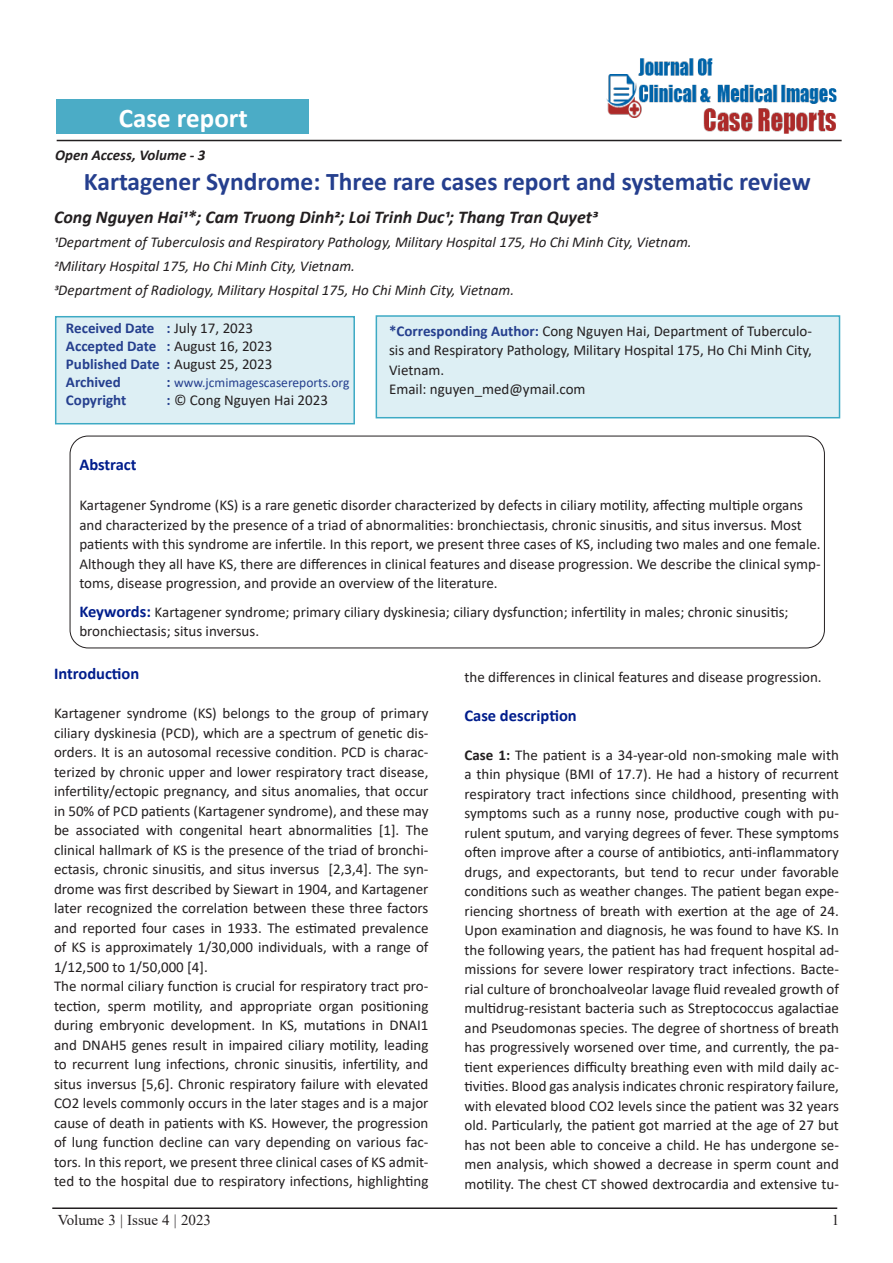
<style>
.page{position:relative;width:893px;height:1263px;background:#fff}
.page>*{position:absolute;margin:0;border:0;box-sizing:border-box;transform-origin:0 0}
.t1{font:700 27px "Calibri";color:#fff}
.Tittle{font:700 25.5px "Calibri";color:#253f8e}
.Paragraph_Style_1{font:italic 700 18px "Calibri";color:#231f20}
.side_heading_new{font:700 16.5px "Calibri";color:#001d8c}
.Paragraph_Style_1-2{font:15px/19.5px "Calibri";color:#231f20;text-align:justify}
.side_heading_new-2{font:15px/19.5px "Calibri";color:#231f20}
.Paragraph_Style_1-3{font:italic 15px "Calibri";color:#231f20}
.Paragraph_Style_1-4{font:700 15px/18px "Calibri";color:#253f8e}
.t2{font:15px "Times New Roman";color:#231f20}
.t3{font:italic 700 15px "Calibri";color:#231f20}
.Paragraph_Style_1-5{font:13.5px "Calibri";color:#253f8e}
.s1{font-weight:400;color:#231f20}
.s2{font-weight:700;font-size:15px}
.s3{font-weight:700;color:#253f8e}
.s4{font-weight:700;font-size:16.5px;color:#001d8c}
.s5{font-weight:700}
</style>
<div class="page">
<hr style="left:57px;top:140px;width:785px;height:1px;background:#231f20">
<hr style="left:52px;top:1207px;width:785px;height:2px;background:#231f20">
<div style="left:57px;top:100px;width:252px;height:34px;background:#4bacc6"></div>
<div style="left:376px;top:315px;width:464px;height:103px;background:#ddeff4;border:2px solid #3daac4"></div>
<div style="left:55px;top:316px;width:300px;height:108px;background:#ddeff4;border:2px solid #3daac4"></div>
<img style="left:605px;top:58px;width:234px;height:82px">
<div style="left:70px;top:436px;width:755px;height:212px;border:1px solid #231f20;border-radius:18px"></div>
<p class="t1" style="left:119px;top:99px;width:130px">Case report</p>
<p class="t3" style="left:55px;top:144px;width:152px">Open Access, Volume - 3</p>
<p class="Tittle" style="left:84px;top:164px;width:728px">Kartagener Syndrome: Three rare cases report and systematic review</p>
<p class="Paragraph_Style_1" style="left:54px;top:204px;width:546px">Cong Nguyen Hai1*; Cam Truong Dinh2; Loi Trinh Duc1; Thang Tran Quyet3</p>
<p class="Paragraph_Style_1-3" style="left:54px;top:232px;width:639px">1Department of Tuberculosis and Respiratory Pathology, Military Hospital 175, Ho Chi Minh City, Vietnam.</p>
<p class="Paragraph_Style_1-3" style="left:54px;top:256px;width:303px">2Military Hospital 175, Ho Chi Minh City, Vietnam.</p>
<p class="Paragraph_Style_1-3" style="left:54px;top:280px;width:462px">3Department of Radiology, Military Hospital 175, Ho Chi Minh City, Vietnam.</p>
<p class="Paragraph_Style_1-4" style="left:66px;top:319px;width:208px">Received Date : <span class="s1">July 17, 2023<br></span>Accepted Date : <span class="s1">August 16, 2023<br></span>Published Date : <span class="s1">August 25, 2023<br></span>Archived</p>
<p class="Paragraph_Style_1-5" style="left:166px;top:373px;width:184px"><span class="s2">:</span> www.jcmimagescasereports.org</p>
<p class="Paragraph_Style_1-4" style="left:66px;top:391px;width:62px">Copyright</p>
<p class="Paragraph_Style_1-2" style="left:166px;top:390px;width:163px"><span class="s3">:</span> © Cong Nguyen Hai 2023</p>
<p class="Paragraph_Style_1-2" style="left:389px;top:320px;width:424px"><span class="s3">*Corresponding Author:</span> Cong Nguyen Hai, Department of Tuberculo&shy;sis and Respiratory Pathology, Military Hospital 175, Ho Chi Minh City, Vietnam.</p>
<p class="Paragraph_Style_1-2" style="left:389px;top:379px;width:198px">Email: nguyen_med@ymail.com</p>
<p class="side_heading_new" style="left:79px;top:453px;width:59px">Abstract</p>
<p class="side_heading_new-2" style="left:79px;top:495px;width:743px">Kartagener Syndrome (KS) is a rare genetic disorder characterized by defects in ciliary motility, affecting multiple organs and characterized by the presence of a triad of abnormalities: bronchiectasis, chronic sinusitis, and situs inversus. Most patients with this syndrome are infertile. In this report, we present three cases of KS, including two males and one female.<br>Although they all have KS, there are differences in clinical features and disease progression. We describe the clinical symp&shy;toms, disease progression, and provide an overview of the literature.</p>
<p class="side_heading_new-2" style="left:79px;top:602px;width:711px"><span class="s4">Keywords:</span> Kartagener syndrome; primary ciliary dyskinesia; ciliary dysfunction; infertility in males; chronic sinusitis; bronchiectasis; situs inversus.</p>
<p class="side_heading_new" style="left:54px;top:662px;width:87px">Introduction</p>
<p class="Paragraph_Style_1-2" style="left:54px;top:703px;width:376px">Kartagener syndrome (KS) belongs to the group of primary ciliary dyskinesia (PCD), which are a spectrum of genetic dis&shy;orders. It is an autosomal recessive condition. PCD is charac&shy;terized by chronic upper and lower respiratory tract disease, infertility/ectopic pregnancy, and situs anomalies, that occur in 50% of PCD patients (Kartagener syndrome), and these may be associated with congenital heart abnormalities [1]. The clinical hallmark of KS is the presence of the triad of bronchi&shy;ectasis, chronic sinusitis, and situs inversus [2,3,4]. The syn&shy;drome was first described by Siewart in 1904, and Kartagener later recognized the correlation between these three factors and reported four cases in 1933. The estimated prevalence of KS is approximately 1/30,000 individuals, with a range of 1/12,500 to 1/50,000 [4].</p>
<p class="Paragraph_Style_1-2" style="left:54px;top:976px;width:376px">The normal ciliary function is crucial for respiratory tract pro&shy;tection, sperm motility, and appropriate organ positioning during embryonic development. In KS, mutations in DNAI1 and DNAH5 genes result in impaired ciliary motility, leading to recurrent lung infections, chronic sinusitis, infertility, and situs inversus [5,6]. Chronic respiratory failure with elevated CO2 levels commonly occurs in the later stages and is a major cause of death in patients with KS. However, the progression of lung function decline can vary depending on various fac&shy;tors. In this report, we present three clinical cases of KS admit&shy;ted to the hospital due to respiratory infections, highlighting</p>
<p class="Paragraph_Style_1-2" style="left:464px;top:667px;width:359px">the differences in clinical features and disease progression.</p>
<p class="side_heading_new" style="left:464px;top:704px;width:114px">Case description</p>
<p class="Paragraph_Style_1-2" style="left:464px;top:745px;width:376px"><span class="s5">Case 1:</span> The patient is a 34-year-old non-smoking male with a thin physique (BMI of 17.7). He had a history of recurrent respiratory tract infections since childhood, presenting with symptoms such as a runny nose, productive cough with pu&shy;rulent sputum, and varying degrees of fever. These symptoms often improve after a course of antibiotics, anti-inflammatory drugs, and expectorants, but tend to recur under favorable conditions such as weather changes. The patient began expe&shy;riencing shortness of breath with exertion at the age of 24.<br>Upon examination and diagnosis, he was found to have KS. In the following years, the patient has had frequent hospital ad&shy;missions for severe lower respiratory tract infections. Bacte&shy;rial culture of bronchoalveolar lavage fluid revealed growth of multidrug-resistant bacteria such as Streptococcus agalactiae and Pseudomonas species. The degree of shortness of breath has progressively worsened over time, and currently, the pa&shy;tient experiences difficulty breathing even with mild daily ac&shy;tivities. Blood gas analysis indicates chronic respiratory failure, with elevated blood CO2 levels since the patient was 32 years old. Particularly, the patient got married at the age of 27 but has not been able to conceive a child. He has undergone se&shy;men analysis, which showed a decrease in sperm count and motility. The chest CT showed dextrocardia and extensive tu-</p>
<p class="t2" style="left:58px;top:1210px;width:155px">Volume 3 | Issue 4 | 2023</p>
<p class="t2" style="left:832px;top:1210px;width:9px">1</p>
</div>
